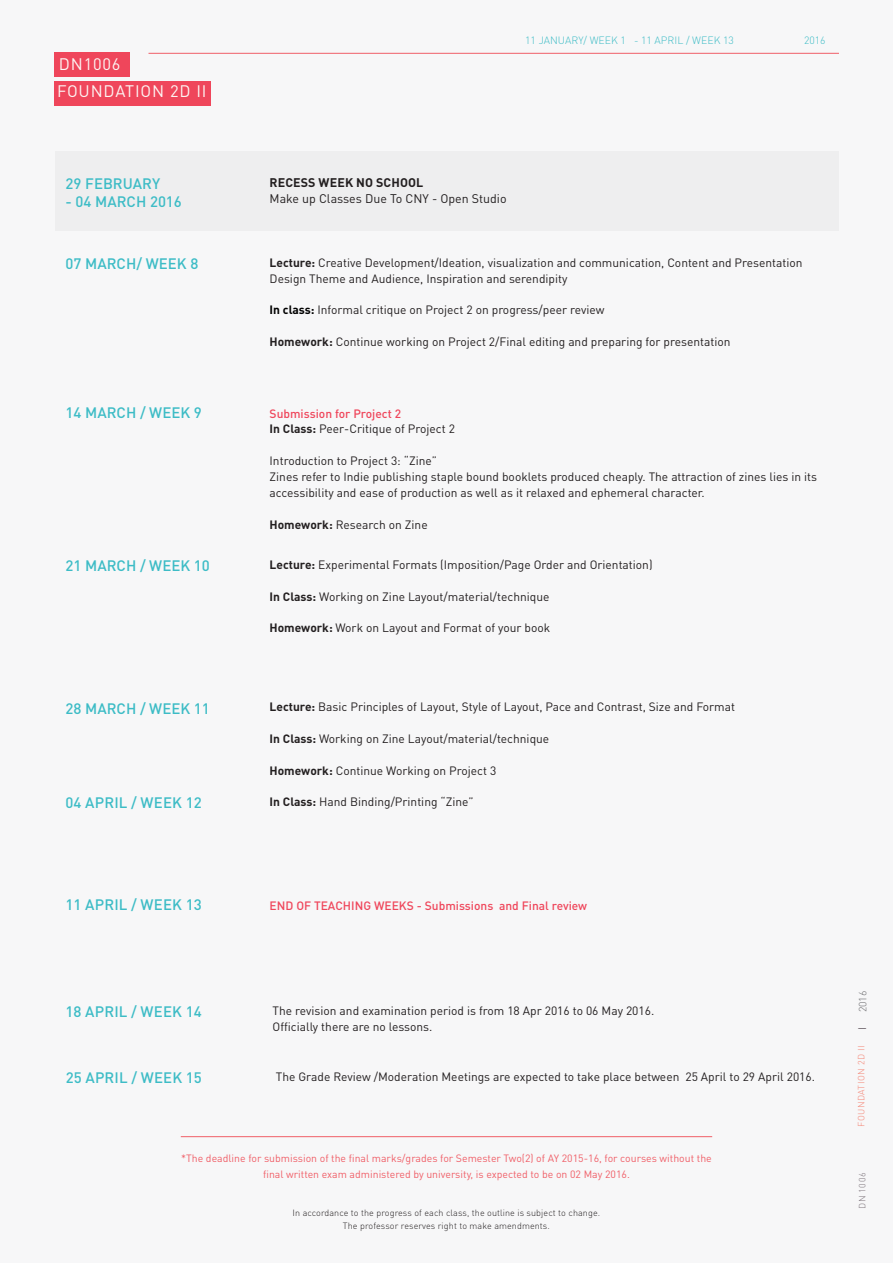
<style>
.page{position:relative;width:893px;height:1263px;background:#f7f7f8}
.page>*{position:absolute;margin:0;border:0;box-sizing:border-box;transform-origin:0 0}
.t1{font:16.5px "DIN Pro";letter-spacing:.05em;color:#fdf5f3}
.t2{font:500 15px "DIN Pro";color:#3dbcc6}
.Table_Body{font:12.45px "DIN Pro";color:#231f20}
.Table_Body-2{font:700 12.45px "DIN Pro";letter-spacing:.01em;color:#231f20}
.Table_Body-3{font:12px/15.9px "DIN Pro";color:#231f20}
.Table_Body-4{font:500 12px "DIN Pro";color:#ef465b}
.t3{font:10.5px/15.9px "DIN Pro";color:#f05f68;text-align:center}
.t4{font:300 10.5px "DIN Pro";color:#3dbcc6}
.t5{font:300 10.5px "DIN Pro";color:#6b6b6e}
.t6{font:300 9px "DIN Pro";letter-spacing:.01em;color:#231f20}
.t7{font:300 9px "DIN Pro";letter-spacing:.05em;color:#f48373}
.t8{font:300 9px "DIN Pro";letter-spacing:.05em;color:#7b7279}
.t9{font:500 9px "DIN Pro";color:#7b7279}
.s1{font-weight:700}
.s2{font-weight:700;color:#000}
</style>
<div class="page">
<div style="left:55px;top:151px;width:783px;height:80px;background:#eeeeef"></div>
<hr style="left:148px;top:53px;width:691px;height:1px;background:#f05f68">
<div style="left:54px;top:81px;width:157px;height:25px;background:#ef465b"></div>
<div style="left:54px;top:53px;width:75px;height:24px;background:#ef465b"></div>
<hr style="left:181px;top:1136px;width:531px;height:1px;background:#f05f68">
<p class="t1" style="left:59px;top:53px;width:63px">DN1006</p>
<p class="t1" style="left:57px;top:80px;width:151px">FOUNDATION 2D II</p>
<p class="t2" style="left:66px;top:173px;width:96px">29 FEBRUARY</p>
<p class="t2" style="left:66px;top:191px;width:118px">- 04 MARCH 2016</p>
<p class="t4" style="left:525px;top:33px;width:210px">11 JANUARY/ WEEK 1 - 11 APRIL / WEEK 13</p>
<p class="t4" style="left:804px;top:33px;width:23px">2016</p>
<p class="Table_Body-2" style="left:270px;top:174px;width:155px">RECESS WEEK NO SCHOOL</p>
<p class="Table_Body" style="left:270px;top:190px;width:239px">Make up Classes Due To CNY - Open Studio</p>
<p class="t2" style="left:66px;top:253px;width:134px">07 MARCH/ WEEK 8</p>
<p class="Table_Body-3" style="left:270px;top:254px;width:534px"><span class="s1">Lecture:</span> Creative Development/Ideation, visualization and communication, Content and Presentation</p>
<p class="Table_Body-3" style="left:270px;top:270px;width:299px">Design Theme and Audience, Inspiration and serendipity</p>
<p class="Table_Body-3" style="left:270px;top:302px;width:336px"><span class="s2">In class:</span> Informal critique on Project 2 on progress/peer review</p>
<p class="Table_Body-3" style="left:270px;top:334px;width:462px"><span class="s1">Homework:</span> Continue working on Project 2/Final editing and preparing for presentation</p>
<p class="t2" style="left:66px;top:403px;width:138px">14 MARCH / WEEK 9</p>
<p class="Table_Body-4" style="left:270px;top:405px;width:133px">Submission for Project 2</p>
<p class="Table_Body-3" style="left:270px;top:421px;width:187px"><span class="s1">In Class:</span> Peer-Critique of Project 2</p>
<p class="Table_Body-3" style="left:270px;top:452px;width:549px">Introduction to Project 3: “Zine”<br>Zines refer to Indie publishing staple bound booklets produced cheaply. The attraction of zines lies in its accessibility and ease of production as well as it relaxed and ephemeral character.</p>
<p class="Table_Body-3" style="left:270px;top:516px;width:160px"><span class="s1">Homework:</span> Research on Zine</p>
<p class="t2" style="left:66px;top:555px;width:146px">21 MARCH / WEEK 10</p>
<p class="Table_Body-3" style="left:270px;top:556px;width:384px"><span class="s1">Lecture:</span> Experimental Formats (Imposition/Page Order and Orientation)</p>
<p class="Table_Body-3" style="left:270px;top:588px;width:281px"><span class="s1">In Class:</span> Working on Zine Layout/material/technique</p>
<p class="Table_Body-3" style="left:270px;top:620px;width:282px"><span class="s1">Homework:</span> Work on Layout and Format of your book</p>
<p class="t2" style="left:66px;top:698px;width:146px">28 MARCH / WEEK 11</p>
<p class="Table_Body-3" style="left:270px;top:699px;width:467px"><span class="s1">Lecture:</span> Basic Principles of Layout, Style of Layout, Pace and Contrast, Size and Format</p>
<p class="Table_Body-3" style="left:270px;top:730px;width:281px"><span class="s1">In Class:</span> Working on Zine Layout/material/technique</p>
<p class="Table_Body-3" style="left:270px;top:762px;width:228px"><span class="s1">Homework:</span> Continue Working on Project 3</p>
<p class="t2" style="left:66px;top:792px;width:138px">04 APRIL / WEEK 12</p>
<p class="Table_Body-3" style="left:270px;top:793px;width:206px"><span class="s1">In Class:</span> Hand Binding/Printing “Zine”</p>
<p class="t2" style="left:66px;top:895px;width:138px">11 APRIL / WEEK 13</p>
<p class="Table_Body-4" style="left:270px;top:897px;width:319px">END OF TEACHING WEEKS - Submissions and Final review</p>
<p class="t2" style="left:66px;top:1001px;width:138px">18 APRIL / WEEK 14</p>
<p class="Table_Body-3" style="left:273px;top:1002px;width:383px">The revision and examination period is from 18 Apr 2016 to 06 May 2016.</p>
<p class="Table_Body-3" style="left:273px;top:1018px;width:161px">Officially there are no lessons.</p>
<p class="t2" style="left:66px;top:1068px;width:138px">25 APRIL / WEEK 15</p>
<p class="Table_Body-3" style="left:276px;top:1068px;width:541px">The Grade Review /Moderation Meetings are expected to take place between 25 April to 29 April 2016.</p>
<p class="t3" style="left:181px;top:1149px;width:532px">*The deadline for submission of the final marks/grades for Semester Two(2) of AY 2015-16, for courses without the final written exam administered by university, is expected to be on 02 May 2016.</p>
<p class="t6" style="left:293px;top:1206px;width:309px">In accordance to the progress of each class, the outline is subject to change.</p>
<p class="t6" style="left:343px;top:1220px;width:208px">The professor reserves right to make amendments.</p>
<p class="t5" style="left:856px;top:1012px;width:23px;rotate:-90deg">2016</p>
<p class="t9" style="left:856px;top:1030px;width:5px;rotate:-90deg">|</p>
<p class="t7" style="left:855px;top:1127px;width:83px;rotate:-90deg">FOUNDATION 2D II</p>
<p class="t8" style="left:856px;top:1209px;width:38px;rotate:-90deg">DN 1006</p>
</div>
